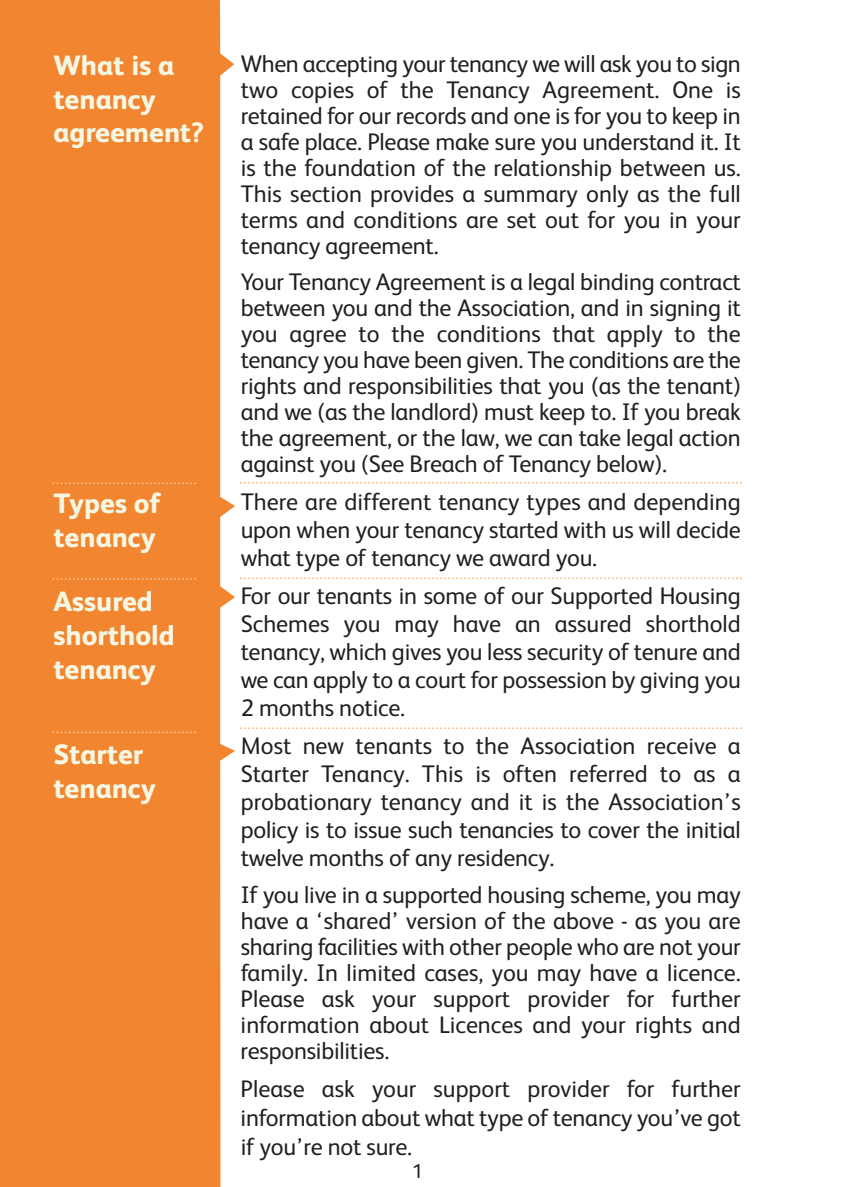
<style>
.page{position:relative;width:844px;height:1187px;background:#fff}
.page>*{position:absolute;margin:0;border:0;box-sizing:border-box;transform-origin:0 0}
.t1{font:800 28px/33.6px "FS Albert";color:#f6f7e3}
.t2{font:24px/26px "FS Albert";letter-spacing:-.01em;color:#231f20;text-align:justify}
.t3{font:20px "FS Albert";color:#231f20}
</style>
<div class="page">
<div style="left:0;top:0;width:235px;height:1186px;background:#f28630"></div>
<svg style="left:239px;top:727px;width:502px;height:2px"></svg>
<svg style="left:52px;top:731px;width:144px;height:2px"></svg>
<svg style="left:239px;top:481px;width:502px;height:2px"></svg>
<svg style="left:239px;top:577px;width:502px;height:2px"></svg>
<svg style="left:52px;top:482px;width:144px;height:2px"></svg>
<svg style="left:52px;top:577px;width:144px;height:2px"></svg>
<p class="t1" style="left:53px;top:51px;width:152px">What is a tenancy agreement?</p>
<p class="t1" style="left:53px;top:489px;width:108px">Types of tenancy</p>
<p class="t1" style="left:53px;top:587px;width:123px">Assured shorthold tenancy</p>
<p class="t1" style="left:53px;top:740px;width:104px">Starter tenancy</p>
<p class="t2" style="left:240px;top:53px;width:501px">When accepting your tenancy we will ask you to sign two copies of the Tenancy Agreement. One is retained for our records and one is for you to keep in a safe place. Please make sure you understand it. It is the foundation of the relationship between us.<br>This section provides a summary only as the full terms and conditions are set out for you in your tenancy agreement.</p>
<p class="t2" style="left:240px;top:271px;width:501px">Your Tenancy Agreement is a legal binding contract between you and the Association, and in signing it you agree to the conditions that apply to the tenancy you have been given. The conditions are the rights and responsibilities that you (as the tenant) and we (as the landlord) must keep to. If you break the agreement, or the law, we can take legal action against you (See Breach of Tenancy below).</p>
<p class="t2" style="left:240px;top:490px;width:501px;line-height:28px">There are different tenancy types and depending upon when your tenancy started with us will decide what type of tenancy we award you.</p>
<p class="t2" style="left:240px;top:584px;width:501px;line-height:28px">For our tenants in some of our Supported Housing Schemes you may have an assured shorthold tenancy, which gives you less security of tenure and we can apply to a court for possession by giving you 2 months notice.</p>
<p class="t2" style="left:240px;top:734px;width:501px;line-height:28px">Most new tenants to the Association receive a Starter Tenancy. This is often referred to as a probationary tenancy and it is the Association’s policy is to issue such tenancies to cover the initial twelve months of any residency.</p>
<p class="t2" style="left:240px;top:883px;width:501px">If you live in a supported housing scheme, you may have a ‘shared’ version of the above - as you are sharing facilities with other people who are not your family. In limited cases, you may have a licence.<br>Please ask your support provider for further information about Licences and your rights and responsibilities.</p>
<p class="t2" style="left:240px;top:1076px;width:501px;line-height:28.8px">Please ask your support provider for further information about what type of tenancy you’ve got if you’re not sure.</p>
<p class="t3" style="left:412px;top:1163px;width:12px">1</p>
</div>
